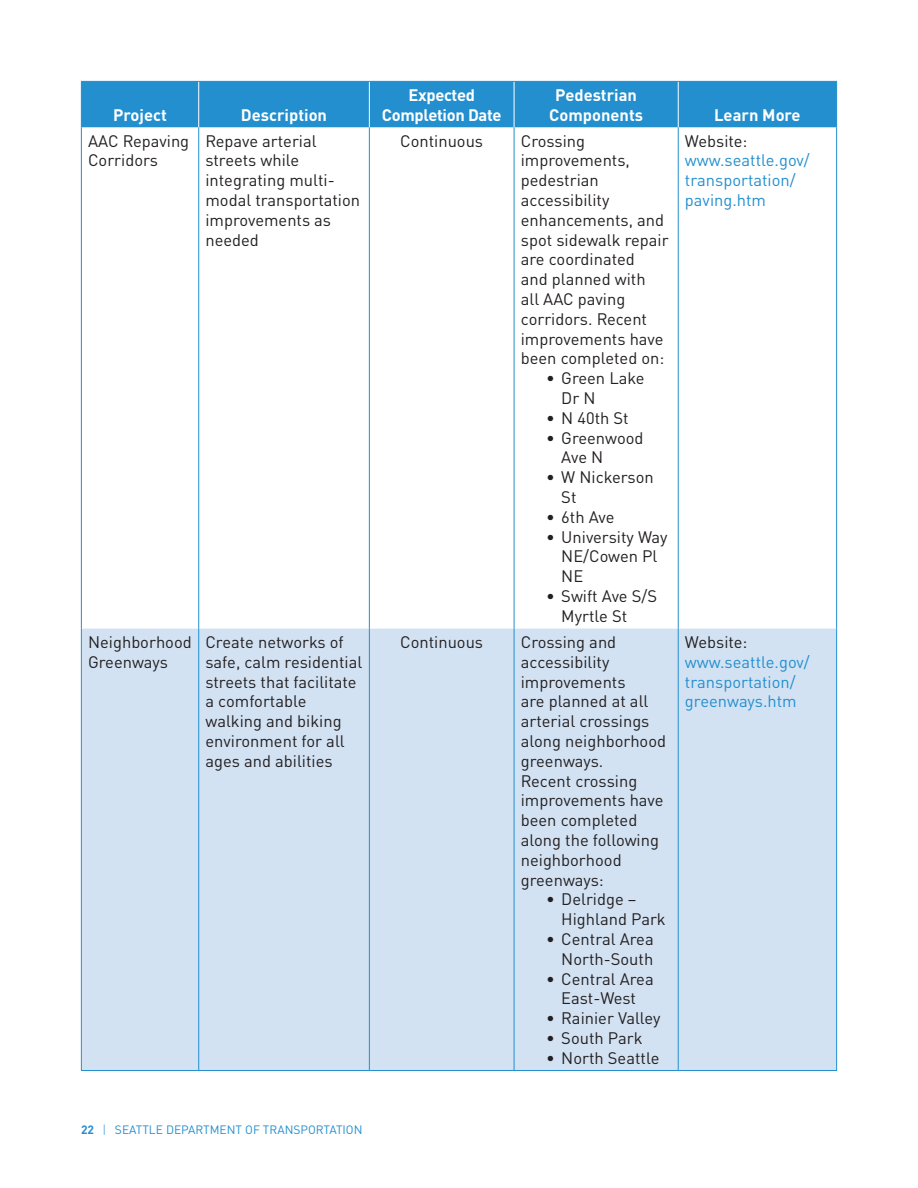
<style>
.page{position:relative;width:918px;height:1188px;background:#fff}
.page>*{position:absolute;margin:0;border:0;box-sizing:border-box;transform-origin:0 0}
.TBL{font:16.5px/19.8px "DIN Pro";color:#231f20}
.TBL-2{font:16.5px/19.8px "DIN Pro";color:#238fcf}
.TBL-3{font:700 16.5px/19.8px "DIN Pro";color:#fff;text-align:center}
.TBL-4{font:700 16.5px/19.8px "DIN Pro";letter-spacing:-.02em;color:#fff;text-align:center}
.t1{font:12px "DIN Pro";color:#238fcf}
.s1{font-weight:700}
.s2{font-weight:300}
</style>
<div class="page">
<div style="left:82px;top:82px;width:754px;height:45px;background:#238fcf"></div>
<div style="left:82px;top:629px;width:754px;height:441px;background:#d2e2f3"></div>
<hr style="left:81px;top:82px;width:1px;height:45px;background:#238fcf">
<hr style="left:836px;top:82px;width:1px;height:45px;background:#238fcf">
<hr style="left:81px;top:127px;width:1px;height:502px;background:#238fcf">
<hr style="left:198px;top:127px;width:1px;height:502px;background:#238fcf">
<hr style="left:369px;top:127px;width:1px;height:502px;background:#238fcf">
<hr style="left:514px;top:127px;width:1px;height:502px;background:#238fcf">
<hr style="left:678px;top:127px;width:1px;height:502px;background:#238fcf">
<hr style="left:836px;top:127px;width:1px;height:502px;background:#238fcf">
<hr style="left:198px;top:82px;width:1px;height:45px;background:#fff">
<hr style="left:369px;top:82px;width:1px;height:45px;background:#fff">
<hr style="left:514px;top:82px;width:1px;height:45px;background:#fff">
<hr style="left:678px;top:82px;width:1px;height:45px;background:#fff">
<hr style="left:81px;top:629px;width:1px;height:441px;background:#238fcf">
<hr style="left:198px;top:629px;width:1px;height:441px;background:#238fcf">
<hr style="left:369px;top:629px;width:1px;height:441px;background:#238fcf">
<hr style="left:514px;top:629px;width:1px;height:441px;background:#238fcf">
<hr style="left:678px;top:629px;width:1px;height:441px;background:#238fcf">
<hr style="left:836px;top:629px;width:1px;height:441px;background:#238fcf">
<hr style="left:81px;top:1070px;width:118px;height:1px;background:#238fcf">
<hr style="left:199px;top:1070px;width:170px;height:1px;background:#238fcf">
<hr style="left:369px;top:1070px;width:145px;height:1px;background:#238fcf">
<hr style="left:514px;top:1070px;width:164px;height:1px;background:#238fcf">
<hr style="left:678px;top:1070px;width:159px;height:1px;background:#238fcf">
<hr style="left:81px;top:81px;width:118px;height:1px;background:#238fcf">
<hr style="left:199px;top:81px;width:170px;height:1px;background:#238fcf">
<hr style="left:369px;top:81px;width:145px;height:1px;background:#238fcf">
<hr style="left:514px;top:81px;width:164px;height:1px;background:#238fcf">
<hr style="left:678px;top:81px;width:159px;height:1px;background:#238fcf">
<p class="TBL-3" style="left:113px;top:103px;width:55px">Project</p>
<p class="TBL-3" style="left:241px;top:103px;width:88px">Description</p>
<p class="TBL-4" style="left:382px;top:83px;width:121px">Expected<br>Completion Date</p>
<p class="TBL-3" style="left:549px;top:83px;width:95px">Pedestrian<br>Components</p>
<p class="TBL" style="left:88px;top:129px;width:103px">AAC Repaving<br>Corridors</p>
<p class="TBL" style="left:205px;top:129px;width:156px">Repave arterial streets while integrating multi&shy;modal transportation improvements as needed</p>
<p class="TBL" style="left:400px;top:129px;width:84px">Continuous</p>
<p class="TBL" style="left:521px;top:129px;width:149px">Crossing improvements, pedestrian accessibility enhancements, and spot sidewalk repair are coordinated<br>and planned with<br>all AAC paving corridors. Recent improvements have been completed on:</p>
<p class="TBL" style="left:561px;top:367px;width:85px;text-indent:-15px">• Green Lake<br>Dr N</p>
<p class="TBL" style="left:546px;top:406px;width:84px">• N 40th St</p>
<p class="TBL" style="left:561px;top:426px;width:84px;text-indent:-15px">• Greenwood<br>Ave N</p>
<p class="TBL" style="left:561px;top:466px;width:94px;text-indent:-15px">• W Nickerson<br>St</p>
<p class="TBL" style="left:546px;top:505px;width:70px">• 6th Ave</p>
<p class="TBL" style="left:561px;top:525px;width:108px;text-indent:-15px">• University Way<br>NE/Cowen Pl<br>NE</p>
<p class="TBL" style="left:561px;top:585px;width:97px;text-indent:-15px">• Swift Ave S/S<br>Myrtle St</p>
<p class="TBL" style="left:88px;top:630px;width:105px">Neighborhood<br>Greenways</p>
<p class="TBL" style="left:205px;top:630px;width:158px">Create networks of safe, calm residential streets that facilitate a comfortable walking and biking environment for all ages and abilities</p>
<p class="TBL" style="left:400px;top:630px;width:84px">Continuous</p>
<p class="TBL" style="left:521px;top:630px;width:147px">Crossing and accessibility improvements<br>are planned at all arterial crossings along neighborhood greenways.<br>Recent crossing improvements have been completed along the following neighborhood greenways:</p>
<p class="TBL" style="left:561px;top:888px;width:106px;text-indent:-15px">• Delridge –<br>Highland Park</p>
<p class="TBL" style="left:546px;top:927px;width:109px;text-align:right">• Central Area<br>North-South</p>
<p class="TBL" style="left:546px;top:967px;width:109px;text-align:center">• Central Area<br>East-West</p>
<p class="TBL" style="left:546px;top:1007px;width:116px">• Rainier Valley</p>
<p class="TBL" style="left:546px;top:1026px;width:98px">• South Park</p>
<p class="TBL" style="left:546px;top:1046px;width:115px">• North Seattle</p>
<p class="TBL-3" style="left:714px;top:103px;width:88px">Learn More</p>
<p class="TBL" style="left:685px;top:129px;width:64px">Website:</p>
<p class="TBL-2" style="left:685px;top:149px;width:126px">www.seattle.gov/ transportation/ paving.htm</p>
<p class="TBL" style="left:685px;top:630px;width:64px">Website:</p>
<p class="TBL-2" style="left:685px;top:650px;width:126px">www.seattle.gov/ transportation/ greenways.htm</p>
<p class="t1" style="left:81px;top:1120px;width:283px"><span class="s1">22</span> <span class="s2">|</span> SEATTLE DEPARTMENT OF TRANSPORTATION</p>
</div>
